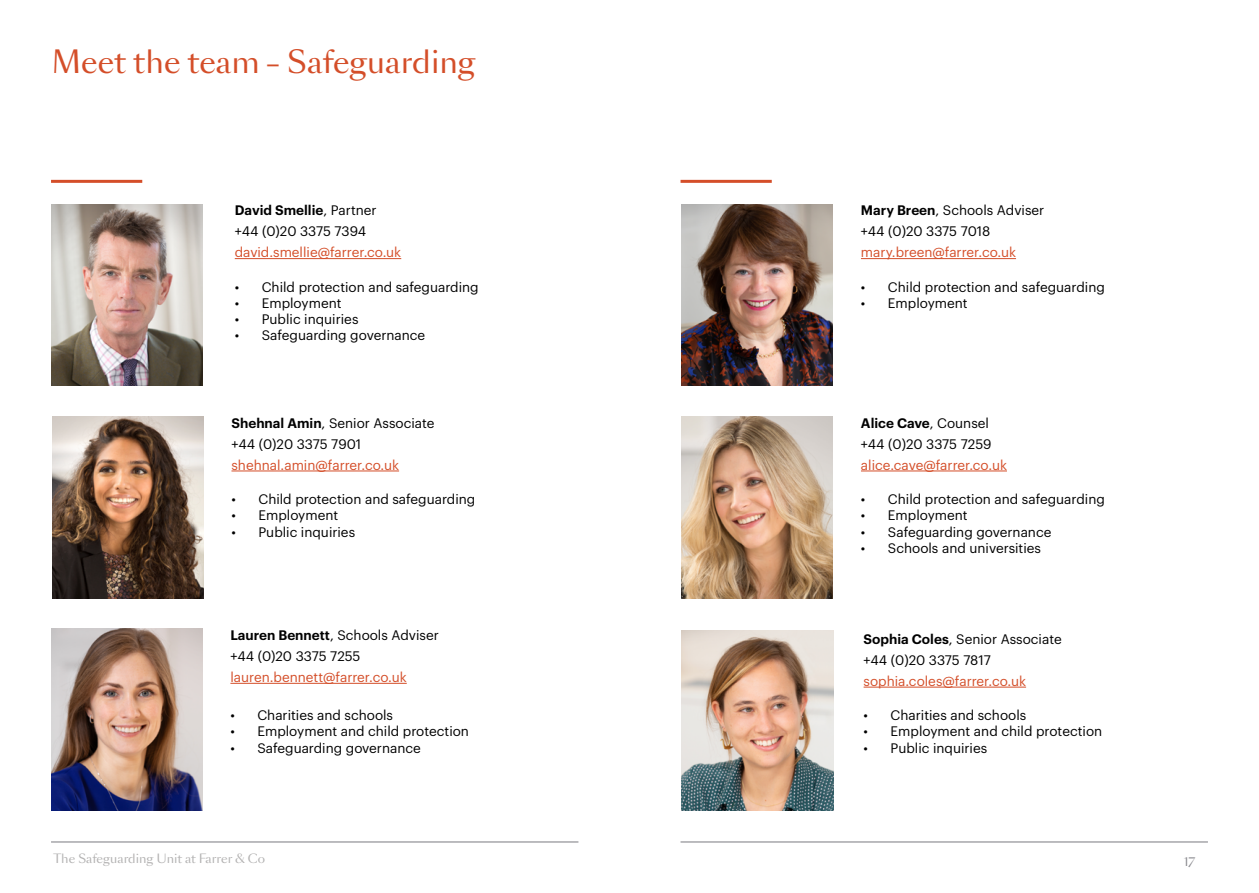
<style>
.page{position:relative;width:1259px;height:893px;background:#fff}
.page>*{position:absolute;margin:0;border:0;box-sizing:border-box;transform-origin:0 0}
.t1{font:30px "Sang Bleu Sans";color:#d44e29}
.t2{font:13.5px/21px "Graphik";color:#000}
.t3{font:13.5px "Graphik";color:#d44e29}
.t4{font:12px "Sang Bleu Sans";color:#b3b2b2}
.t5{font:12px "Sang Bleu Sans";color:#88888d}
.s1{font-weight:600}
</style>
<div class="page">
<hr style="left:51px;top:841px;width:527px;height:2px;background:#a6a6aa">
<hr style="left:680px;top:841px;width:528px;height:2px;background:#a6a6aa">
<img style="left:51px;top:204px;width:151px;height:182px">
<hr style="left:235px;top:258px;width:166px;height:1px;background:#d44e29">
<hr style="left:51px;top:180px;width:91px;height:3px;background:#d44e29">
<hr style="left:680px;top:180px;width:92px;height:3px;background:#d44e29">
<img style="left:52px;top:416px;width:151px;height:182px">
<img style="left:681px;top:204px;width:151px;height:182px">
<img style="left:51px;top:629px;width:151px;height:182px">
<hr style="left:231px;top:471px;width:168px;height:1px;background:#d44e29">
<hr style="left:861px;top:258px;width:155px;height:1px;background:#d44e29">
<img style="left:681px;top:416px;width:151px;height:182px">
<hr style="left:861px;top:471px;width:146px;height:1px;background:#d44e29">
<hr style="left:863px;top:687px;width:163px;height:1px;background:#d44e29">
<img style="left:681px;top:631px;width:152px;height:180px">
<hr style="left:230px;top:683px;width:177px;height:1px;background:#d44e29">
<h1 class="t1" style="left:51px;top:42px;width:426px">Meet the team – Safeguarding</h1>
<p class="t2" style="left:235px;top:199px;width:143px"><span class="s1">David Smellie</span>, Partner +44 (0)20 3375 7394</p>
<p class="t3" style="left:235px;top:242px;width:168px">david.smellie@farrer.co.uk</p>
<p class="t2" style="left:235px;top:275px;width:245px">• Child protection and safeguarding</p>
<p class="t2" style="left:235px;top:291px;width:108px">• Employment</p>
<p class="t2" style="left:235px;top:308px;width:125px">• Public inquiries</p>
<p class="t2" style="left:235px;top:324px;width:192px">• Safeguarding governance</p>
<p class="t2" style="left:231px;top:411px;width:205px"><span class="s1">Shehnal Amin</span>, Senior Associate +44 (0)20 3375 7901</p>
<p class="t3" style="left:231px;top:455px;width:169px">shehnal.amin@farrer.co.uk</p>
<p class="t2" style="left:231px;top:488px;width:245px">• Child protection and safeguarding</p>
<p class="t2" style="left:231px;top:504px;width:108px">• Employment</p>
<p class="t2" style="left:231px;top:520px;width:125px">• Public inquiries</p>
<p class="t2" style="left:230px;top:623px;width:210px"><span class="s1">Lauren Bennett</span>, Schools Adviser +44 (0)20 3375 7255</p>
<p class="t3" style="left:230px;top:667px;width:178px">lauren.bennett@farrer.co.uk</p>
<p class="t2" style="left:230px;top:704px;width:164px">• Charities and schools</p>
<p class="t2" style="left:230px;top:720px;width:240px">• Employment and child protection</p>
<p class="t2" style="left:230px;top:736px;width:192px">• Safeguarding governance</p>
<p class="t2" style="left:861px;top:199px;width:185px"><span class="s1">Mary Breen</span>, Schools Adviser +44 (0)20 3375 7018</p>
<p class="t3" style="left:861px;top:242px;width:157px">mary.breen@farrer.co.uk</p>
<p class="t2" style="left:861px;top:275px;width:245px">• Child protection and safeguarding</p>
<p class="t2" style="left:861px;top:291px;width:108px">• Employment</p>
<p class="t2" style="left:861px;top:411px;width:132px"><span class="s1">Alice Cave</span>, Counsel +44 (0)20 3375 7259</p>
<p class="t3" style="left:861px;top:455px;width:147px">alice.cave@farrer.co.uk</p>
<p class="t2" style="left:861px;top:488px;width:245px">• Child protection and safeguarding</p>
<p class="t2" style="left:861px;top:504px;width:108px">• Employment</p>
<p class="t2" style="left:861px;top:520px;width:192px">• Safeguarding governance</p>
<p class="t2" style="left:861px;top:536px;width:182px">• Schools and universities</p>
<p class="t2" style="left:863px;top:627px;width:200px"><span class="s1">Sophia Coles</span>, Senior Associate +44 (0)20 3375 7817</p>
<p class="t3" style="left:863px;top:671px;width:164px">sophia.coles@farrer.co.uk</p>
<p class="t2" style="left:863px;top:704px;width:164px">• Charities and schools</p>
<p class="t2" style="left:863px;top:720px;width:240px">• Employment and child protection</p>
<p class="t2" style="left:863px;top:736px;width:125px">• Public inquiries</p>
<p class="t4" style="left:53px;top:851px;width:213px">The Safeguarding Unit at Farrer &amp; Co</p>
<p class="t5" style="left:1183px;top:854px;width:13px">17</p>
</div>
